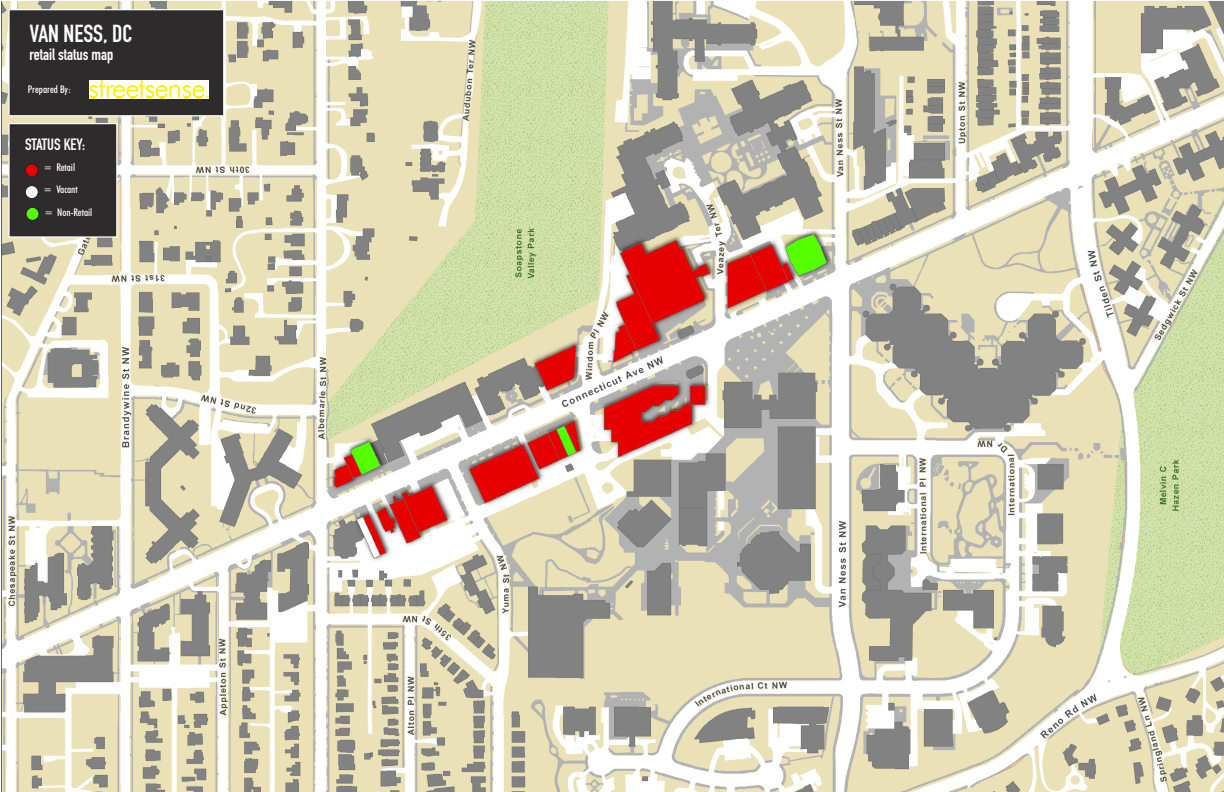
<style>
.page{position:relative;width:1224px;height:792px;background:#fff}
.page>*{position:absolute;margin:0;border:0;box-sizing:border-box;transform-origin:0 0}
.t1{font:24.3px "DIN Engschrift Std";color:#fff}
.t2{font:16.2px "DIN Engschrift Std";color:#fff}
.t3{font:500 condensed 10.5px "Futura BT";color:#fff}
</style>
<div class="page">
<img style="left:1px;top:0;width:1223px;height:792px">
<div style="left:8px;top:9px;width:216px;height:107px;background:#2e2b2c;border:1px solid #fff"></div>
<div style="left:8px;top:123px;width:109px;height:115px;background:#2e2b2c;border:1px solid #fff"></div>
<div style="left:25px;top:186px;width:13px;height:13px;background:#fff;border-radius:50%"></div>
<div style="left:25px;top:185px;width:14px;height:14px;border:1px solid #231f20;border-radius:50%"></div>
<div style="left:25px;top:164px;width:13px;height:13px;background:#e60000;border-radius:50%"></div>
<div style="left:25px;top:163px;width:14px;height:14px;border:1px solid #231f20;border-radius:50%"></div>
<img style="left:89px;top:80px;width:120px;height:18px">
<div style="left:26px;top:207px;width:13px;height:13px;background:#5f0;border-radius:50%"></div>
<div style="left:26px;top:207px;width:13px;height:14px;border:1px solid #231f20;border-radius:50%"></div>
<p class="t1" style="left:29px;top:19px;width:104px">VAN NESS, DC</p>
<p class="t2" style="left:29px;top:44px;width:86px">retail status map</p>
<p class="t3" style="left:28px;top:83px;width:45px">Prepared By:</p>
<p class="t2" style="left:25px;top:135px;width:62px">STATUS KEY:</p>
<p class="t3" style="left:44px;top:161px;width:33px">= Retail</p>
<p class="t3" style="left:44px;top:183px;width:36px">= Vacant</p>
<p class="t3" style="left:44px;top:205px;width:49px">= Non-Retail</p>
</div>
